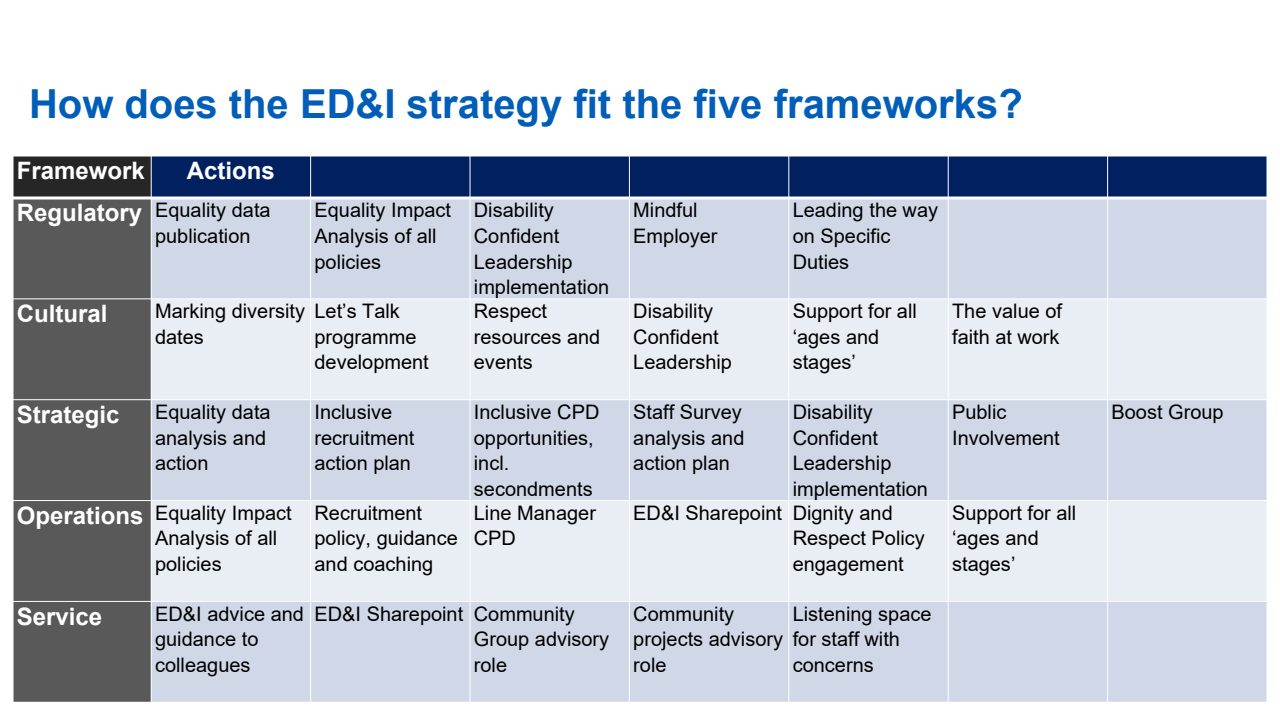
<style>
.page{position:relative;width:1280px;height:720px;background:#fff}
.page>*{position:absolute;margin:0;border:0;box-sizing:border-box;transform-origin:0 0}
.t1{font:700 40px "Arial";color:#005eb8}
.t2{font:700 24px "Arial";color:#fff}
.t3{font:20px/25.7px "Arial";color:#000}
</style>
<div class="page">
<div style="left:13px;top:156px;width:138px;height:42px;background:#262626"></div>
<div style="left:151px;top:156px;width:160px;height:42px;background:#002060"></div>
<div style="left:311px;top:156px;width:159px;height:42px;background:#002060"></div>
<div style="left:470px;top:156px;width:159px;height:42px;background:#002060"></div>
<div style="left:629px;top:156px;width:160px;height:42px;background:#002060"></div>
<div style="left:789px;top:156px;width:159px;height:42px;background:#002060"></div>
<div style="left:948px;top:156px;width:160px;height:42px;background:#002060"></div>
<div style="left:1108px;top:156px;width:159px;height:42px;background:#002060"></div>
<div style="left:13px;top:198px;width:138px;height:101px;background:#595959"></div>
<div style="left:151px;top:198px;width:160px;height:101px;background:#d0d8e8"></div>
<div style="left:311px;top:198px;width:159px;height:101px;background:#d0d8e8"></div>
<div style="left:470px;top:198px;width:159px;height:101px;background:#d0d8e8"></div>
<div style="left:629px;top:198px;width:160px;height:101px;background:#d0d8e8"></div>
<div style="left:789px;top:198px;width:159px;height:101px;background:#d0d8e8"></div>
<div style="left:948px;top:198px;width:160px;height:101px;background:#d0d8e8"></div>
<div style="left:1108px;top:198px;width:159px;height:101px;background:#d0d8e8"></div>
<div style="left:13px;top:299px;width:138px;height:101px;background:#595959"></div>
<div style="left:151px;top:299px;width:160px;height:101px;background:#e9edf4"></div>
<div style="left:311px;top:299px;width:159px;height:101px;background:#e9edf4"></div>
<div style="left:470px;top:299px;width:159px;height:101px;background:#e9edf4"></div>
<div style="left:629px;top:299px;width:160px;height:101px;background:#e9edf4"></div>
<div style="left:789px;top:299px;width:159px;height:101px;background:#e9edf4"></div>
<div style="left:948px;top:299px;width:160px;height:101px;background:#e9edf4"></div>
<div style="left:1108px;top:299px;width:159px;height:101px;background:#e9edf4"></div>
<div style="left:13px;top:400px;width:138px;height:101px;background:#595959"></div>
<div style="left:151px;top:400px;width:160px;height:101px;background:#d0d8e8"></div>
<div style="left:311px;top:400px;width:159px;height:101px;background:#d0d8e8"></div>
<div style="left:470px;top:400px;width:159px;height:101px;background:#d0d8e8"></div>
<div style="left:629px;top:400px;width:160px;height:101px;background:#d0d8e8"></div>
<div style="left:789px;top:400px;width:159px;height:101px;background:#d0d8e8"></div>
<div style="left:948px;top:400px;width:160px;height:101px;background:#d0d8e8"></div>
<div style="left:1108px;top:400px;width:159px;height:101px;background:#d0d8e8"></div>
<div style="left:13px;top:501px;width:138px;height:100px;background:#595959"></div>
<div style="left:151px;top:501px;width:160px;height:100px;background:#e9edf4"></div>
<div style="left:311px;top:501px;width:159px;height:100px;background:#e9edf4"></div>
<div style="left:470px;top:501px;width:159px;height:100px;background:#e9edf4"></div>
<div style="left:629px;top:501px;width:160px;height:100px;background:#e9edf4"></div>
<div style="left:789px;top:501px;width:159px;height:100px;background:#e9edf4"></div>
<div style="left:948px;top:501px;width:160px;height:100px;background:#e9edf4"></div>
<div style="left:1108px;top:501px;width:159px;height:100px;background:#e9edf4"></div>
<div style="left:13px;top:601px;width:138px;height:101px;background:#595959"></div>
<div style="left:151px;top:601px;width:160px;height:101px;background:#d0d8e8"></div>
<div style="left:311px;top:601px;width:159px;height:101px;background:#d0d8e8"></div>
<div style="left:470px;top:601px;width:159px;height:101px;background:#d0d8e8"></div>
<div style="left:629px;top:601px;width:160px;height:101px;background:#d0d8e8"></div>
<div style="left:789px;top:601px;width:159px;height:101px;background:#d0d8e8"></div>
<div style="left:948px;top:601px;width:160px;height:101px;background:#d0d8e8"></div>
<div style="left:1108px;top:601px;width:159px;height:101px;background:#d0d8e8"></div>
<hr style="left:151px;top:156px;width:1px;height:547px;background:#fff">
<hr style="left:310px;top:156px;width:1px;height:547px;background:#fff">
<hr style="left:470px;top:156px;width:1px;height:547px;background:#fff">
<hr style="left:629px;top:156px;width:1px;height:547px;background:#fff">
<hr style="left:788px;top:156px;width:1px;height:547px;background:#fff">
<hr style="left:948px;top:156px;width:1px;height:547px;background:#fff">
<hr style="left:1107px;top:156px;width:1px;height:547px;background:#fff">
<svg style="left:14px;top:196px;width:1253px;height:4px;background:#d8dce5"></svg>
<hr style="left:13px;top:298px;width:1255px;height:1px;background:#fff">
<hr style="left:13px;top:399px;width:1255px;height:1px;background:#fff">
<hr style="left:13px;top:500px;width:1255px;height:1px;background:#fff">
<hr style="left:13px;top:601px;width:1255px;height:1px;background:#fff">
<hr style="left:13px;top:156px;width:1px;height:547px;background:#fff">
<hr style="left:13px;top:156px;width:1255px;height:1px;background:#fff">
<h2 class="t1" style="left:29px;top:76px;width:995px">How does the ED&amp;I strategy fit the five frameworks?</h2>
<p class="t2" style="left:17px;top:154px;width:129px">Framework</p>
<p class="t2" style="left:187px;top:154px;width:89px">Actions</p>
<p class="t2" style="left:17px;top:196px;width:127px">Regulatory</p>
<p class="t3" style="left:155px;top:197px;width:117px">Equality data publication</p>
<p class="t3" style="left:314px;top:197px;width:138px">Equality Impact<br>Analysis of all policies</p>
<p class="t3" style="left:474px;top:197px;width:137px">Disability<br>Confident<br>Leadership implementation</p>
<p class="t3" style="left:633px;top:197px;width:86px">Mindful<br>Employer</p>
<p class="t3" style="left:793px;top:197px;width:147px">Leading the way on Specific<br>Duties</p>
<p class="t2" style="left:17px;top:297px;width:92px">Cultural</p>
<p class="t3" style="left:155px;top:298px;width:151px">Marking diversity dates</p>
<p class="t3" style="left:314px;top:298px;width:116px">Let’s Talk programme development</p>
<p class="t3" style="left:474px;top:298px;width:128px">Respect resources and events</p>
<p class="t3" style="left:633px;top:298px;width:100px">Disability<br>Confident<br>Leadership</p>
<p class="t3" style="left:793px;top:298px;width:126px">Support for all ‘ages and stages’</p>
<p class="t3" style="left:952px;top:298px;width:112px">The value of faith at work</p>
<p class="t2" style="left:17px;top:397px;width:104px">Strategic</p>
<p class="t3" style="left:155px;top:399px;width:117px">Equality data analysis and action</p>
<p class="t3" style="left:314px;top:399px;width:101px">Inclusive recruitment action plan</p>
<p class="t3" style="left:474px;top:399px;width:127px">Inclusive CPD opportunities, incl. secondments</p>
<p class="t3" style="left:633px;top:399px;width:113px">Staff Survey analysis and action plan</p>
<p class="t3" style="left:793px;top:399px;width:137px">Disability<br>Confident<br>Leadership implementation</p>
<p class="t3" style="left:952px;top:399px;width:109px">Public<br>Involvement</p>
<p class="t3" style="left:1111px;top:399px;width:114px">Boost Group</p>
<p class="t2" style="left:17px;top:498px;width:128px">Operations</p>
<p class="t3" style="left:155px;top:500px;width:138px">Equality Impact<br>Analysis of all policies</p>
<p class="t3" style="left:314px;top:500px;width:145px">Recruitment policy, guidance and coaching</p>
<p class="t3" style="left:474px;top:500px;width:124px">Line Manager<br>CPD</p>
<p class="t3" style="left:633px;top:500px;width:150px">ED&amp;I Sharepoint</p>
<p class="t3" style="left:793px;top:500px;width:134px">Dignity and<br>Respect Policy engagement</p>
<p class="t3" style="left:952px;top:500px;width:126px">Support for all ‘ages and stages’</p>
<p class="t2" style="left:17px;top:599px;width:87px">Service</p>
<p class="t3" style="left:155px;top:601px;width:150px">ED&amp;I advice and guidance to colleagues</p>
<p class="t3" style="left:314px;top:601px;width:150px">ED&amp;I Sharepoint</p>
<p class="t3" style="left:474px;top:601px;width:137px">Community<br>Group advisory role</p>
<p class="t3" style="left:633px;top:601px;width:151px">Community projects advisory role</p>
<p class="t3" style="left:793px;top:601px;width:140px">Listening space for staff with concerns</p>
</div>
